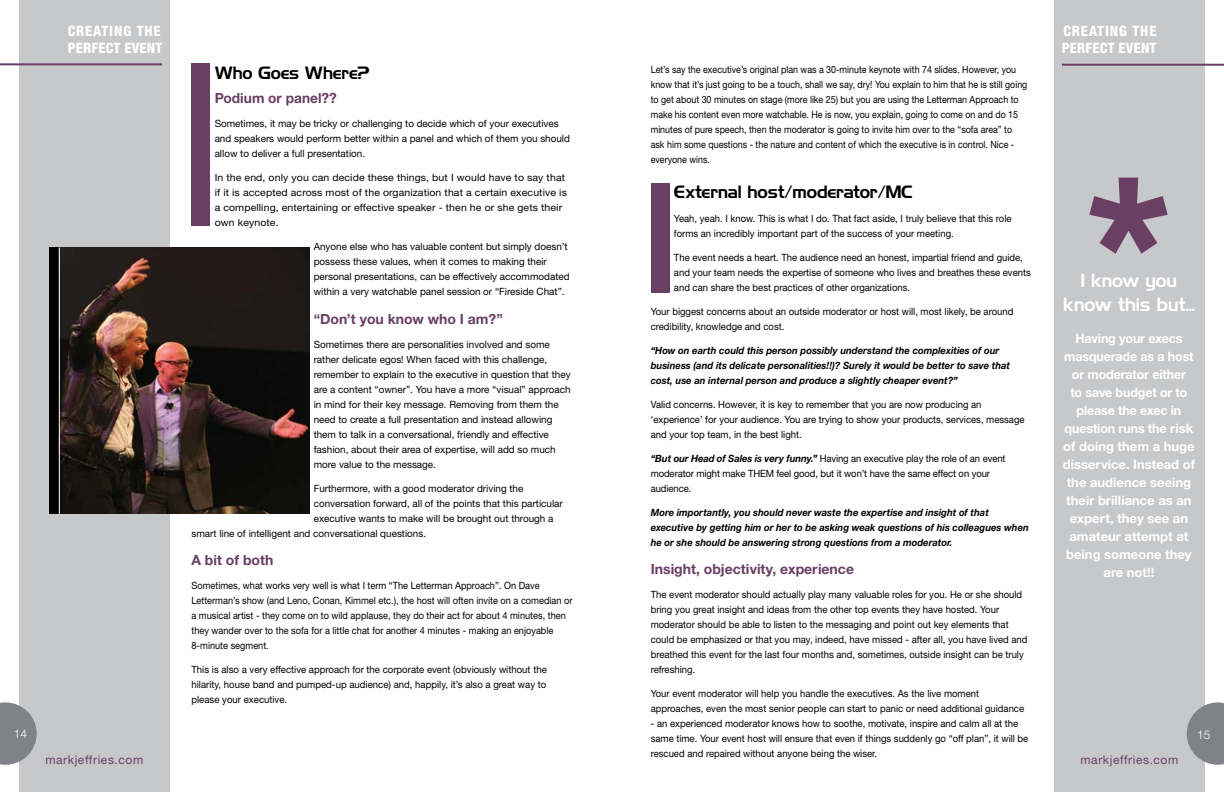
<style>
.page{position:relative;width:1224px;height:792px;background:#fff}
.page>*{position:absolute;margin:0;border:0;box-sizing:border-box;transform-origin:0 0}
.t1{font:700 169.2px "Thonburi";color:#693f64}
.t2{font:17px "Highland Gothic FLF";color:#fff}
.t3{font:16px "Highland Gothic FLF";color:#000}
.t4{font:800 condensed 14.3px/16.9px "Helvetica Neue";letter-spacing:.01em;color:#fff}
.t5{font:700 14px "Helvetica Neue CE";color:#693f64}
.t6{font:700 13px/18px "Helvetica Neue CE";color:#fff;text-align:center;scale:.96 1}
.t7{font:12px "Helvetica Neue";letter-spacing:.05em;color:#693f64}
.t8{font:300 12px "Helvetica Neue";color:#fff}
.t9{font:10px/15px "Helvetica Neue";color:#000;scale:.95 1}
.t10{font:10px/15px "Helvetica Neue";color:#000}
.t11{font:10px/15px "Helvetica Neue";color:#000;scale:.89 1}
.t12{font:italic 700 10px/15px "Helvetica Neue CE";color:#000;scale:.95 1}
.t13{font:10px/15px "Helvetica Neue";color:#000;scale:.92 1}
.t14{font:10px/15px "Helvetica Neue";color:#000;scale:1.05 1}
.t15{font:10px/15px "Helvetica Neue";color:#000;text-align:justify;scale:.96 1}
.s1{font-family:"Helvetica Neue CE";font-weight:700;font-style:italic}
</style>
<div class="page">
<div style="left:19px;top:0;width:150px;height:792px;background:#c7c8ca"></div>
<svg style="left:0;top:702px;width:37px;height:63px"></svg>
<div style="left:1054px;top:0;width:150px;height:792px;background:#c7c8ca"></div>
<svg style="left:1187px;top:702px;width:37px;height:63px"></svg>
<hr style="left:0;top:63px;width:162px;height:2px;background:#693f64">
<hr style="left:1062px;top:64px;width:162px;height:2px;background:#693f64">
<div style="left:191px;top:64px;width:19px;height:162px;background:#693f64"></div>
<svg style="left:1089px;top:177px;width:79px;height:77px"></svg>
<div style="left:651px;top:183px;width:18px;height:109px;background:#693f64"></div>
<img style="left:58px;top:248px;width:251px;height:266px">
<div style="left:49px;top:247px;width:9px;height:267px;background:#000"></div>
<hr style="left:59px;top:248px;width:1px;height:266px;background:#fff">
<h3 class="t4" style="left:68px;top:22px;width:96px">CREATING THE<br>PERFECT EVENT</h3>
<h3 class="t4" style="left:1062px;top:23px;width:96px">CREATING THE<br>PERFECT EVENT</h3>
<p class="t11" style="left:651px;top:61px;width:425px">Let’s say the executive’s original plan was a 30-minute keynote with 74 slides. However, you know that it’s just going to be a touch, shall we say, dry! You explain to him that he is still going to get about 30 minutes on stage (more like 25) but you are using the Letterman Approach to make his content even more watchable. He is now, you explain, going to come on and do 15 minutes of pure speech, then the moderator is going to invite him over to the “sofa area” to ask him some questions - the nature and content of which the executive is in control. Nice - everyone wins.</p>
<h3 class="t3" style="left:674px;top:180px;width:240px">External host/moderator/MC</h3>
<p class="t9" style="left:674px;top:210px;width:357px">Yeah, yeah. I know. This is what I do. That fact aside, I truly believe that this role forms an incredibly important part of the success of your meeting.</p>
<p class="t9" style="left:674px;top:249px;width:377px">The event needs a heart. The audience need an honest, impartial friend and guide, and your team needs the expertise of someone who lives and breathes these events and can share the best practices of other organizations.</p>
<p class="t9" style="left:651px;top:303px;width:383px">Your biggest concerns about an outside moderator or host will, most likely, be around credibility, knowledge and cost.</p>
<p class="t12" style="left:651px;top:343px;width:380px">“How on earth could this person possibly understand the complexities of our business (and its delicate personalities!!)? Surely it would be better to save that cost, use an internal person and produce a slightly cheaper event?”</p>
<p class="t9" style="left:651px;top:396px;width:395px">Valid concerns. However, it is key to remember that you are now producing an ‘experience’ for your audience. You are trying to show your products, services, message and your top team, in the best light.</p>
<p class="t9" style="left:651px;top:450px;width:375px"><span class="s1">“But our Head of Sales is very funny.”</span> Having an executive play the role of an event moderator might make THEM feel good, but it won’t have the same effect on your audience.</p>
<p class="t12" style="left:651px;top:505px;width:400px">More importantly, you should never waste the expertise and insight of that executive by getting him or her to be asking weak questions of his colleagues when he or she should be answering strong questions from a moderator.</p>
<h3 class="t5" style="left:651px;top:560px;width:205px">Insight, objectivity, experience</h3>
<p class="t9" style="left:651px;top:587px;width:398px">The event moderator should actually play many valuable roles for you. He or she should bring you great insight and ideas from the other top events they have hosted. Your moderator should be able to listen to the messaging and point out key elements that could be emphasized or that you may, indeed, have missed - after all, you have lived and breathed this event for the last four months and, sometimes, outside insight can be truly refreshing.</p>
<p class="t9" style="left:651px;top:686px;width:395px">Your event moderator will help you handle the executives. As the live moment approaches, even the most senior people can start to panic or need additional guidance</p>
<p class="t9" style="left:651px;top:716px;width:399px">- an experienced moderator knows how to soothe, motivate, inspire and calm all at the same time. Your event host will ensure that even if things suddenly go “off plan”, it will be rescued and repaired without anyone being the wiser.</p>
<h3 class="t3" style="left:215px;top:61px;width:157px">Who Goes Where?</h3>
<h3 class="t5" style="left:215px;top:89px;width:124px">Podium or panel??</h3>
<p class="t10" style="left:215px;top:116px;width:357px">Sometimes, it may be tricky or challenging to decide which of your executives and speakers would perform better within a panel and which of them you should allow to deliver a full presentation.</p>
<p class="t14" style="left:215px;top:170px;width:337px">In the end, only you can decide these things, but I would have to say that if it is accepted across most of the organization that a certain executive is a compelling, entertaining or effective speaker - then he or she gets their own keynote.</p>
<p class="t10" style="left:314px;top:239px;width:257px">Anyone else who has valuable content but simply doesn’t possess these values, when it comes to making their personal presentations, can be effectively accommodated within a very watchable panel session or “Fireside Chat”.</p>
<h3 class="t5" style="left:314px;top:310px;width:191px">“Don’t you know who I am?”</h3>
<p class="t10" style="left:314px;top:336px;width:258px">Sometimes there are personalities involved and some rather delicate egos! When faced with this challenge, remember to explain to the executive in question that they are a content “owner”. You have a more “visual” approach in mind for their key message. Removing from them the need to create a full presentation and instead allowing them to talk in a conversational, friendly and effective fashion, about their area of expertise, will add so much more value to the message.</p>
<p class="t10" style="left:314px;top:480px;width:211px">Furthermore, with a good moderator driving the</p>
<p class="t10" style="left:314px;top:495px;width:251px">conversation forward, all of the points that this particular</p>
<p class="t10" style="left:314px;top:510px;width:241px">executive wants to make will be brought out through a</p>
<p class="t10" style="left:191px;top:525px;width:236px">smart line of intelligent and conversational questions.</p>
<h3 class="t5" style="left:191px;top:551px;width:83px">A bit of both</h3>
<p class="t13" style="left:191px;top:578px;width:416px">Sometimes, what works very well is what I term “The Letterman Approach”. On Dave Letterman’s show (and Leno, Conan, Kimmel etc.), the host will often invite on a comedian or a musical artist - they come on to wild applause, they do their act for about 4 minutes, then they wander over to the sofa for a little chat for another 4 minutes - making an enjoyable 8-minute segment.</p>
<p class="t15" style="left:191px;top:662px;width:372px">This is also a very effective approach for the corporate event (obviously without the hilarity, house band and pumped-up audience) and, happily, it’s also a great way to please your executive.</p>
<h1 class="t1" style="left:1086px;top:107px;width:87px">*</h1>
<h2 class="t2" style="left:1081px;top:268px;width:98px">I know you</h2>
<h2 class="t2" style="left:1063px;top:292px;width:133px">know this but...</h2>
<h3 class="t6" style="left:1075px;top:329px;width:113px">Having your execs</h3>
<p class="t6" style="left:1063px;top:347px;width:139px">masquerade as a host or moderator either<br>to save budget or to please the exec in question runs the risk of doing them a huge disservice. Instead of the audience seeing their brilliance as an expert, they see an amateur attempt at being someone they are not!!</p>
<p class="t8" style="left:14px;top:726px;width:15px">14</p>
<p class="t8" style="left:1197px;top:727px;width:15px">15</p>
<p class="t7" style="left:45px;top:753px;width:99px">markjeffries.com</p>
<p class="t7" style="left:1080px;top:753px;width:99px">markjeffries.com</p>
</div>
